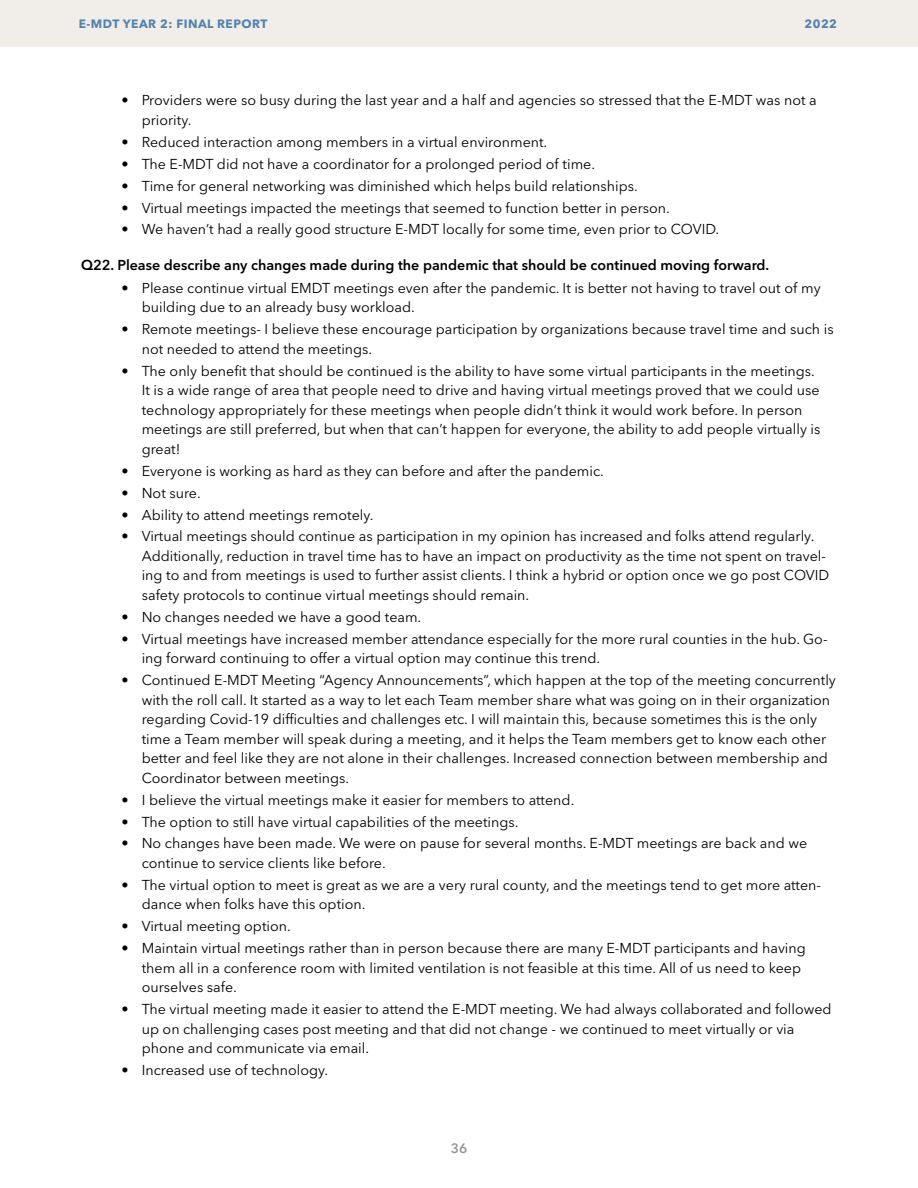
<style>
.page{position:relative;width:918px;height:1188px;background:#fff}
.page>*{position:absolute;margin:0;border:0;box-sizing:border-box;transform-origin:0 0}
.t1{font:14.25px/19.5px "Avenir Next LT Pro";color:#000}
.t2{font:600 14.25px "Avenir Next LT Pro";color:#000}
.t3{font:600 13.5px "Avenir Next LT Pro";color:#939598}
.t4{font:700 12px "Avenir Next LT Pro";letter-spacing:.04em;color:#5283ae}
</style>
<div class="page">
<div style="left:0;top:0;width:918px;height:47px;background:#f1ede8"></div>
<p class="t4" style="left:79px;top:17px;width:190px">E-MDT YEAR 2: FINAL REPORT</p>
<p class="t4" style="left:805px;top:17px;width:34px">2022</p>
<p class="t1" style="left:142px;top:91px;width:677px;text-indent:-20px">• Providers were so busy during the last year and a half and agencies so stressed that the E-MDT was not a priority.</p>
<p class="t1" style="left:122px;top:132px;width:427px">• Reduced interaction among members in a virtual environment.</p>
<p class="t1" style="left:122px;top:154px;width:475px">• The E-MDT did not have a coordinator for a prolonged period of time.</p>
<p class="t1" style="left:122px;top:176px;width:518px">• Time for general networking was diminished which helps build relationships.</p>
<p class="t1" style="left:122px;top:198px;width:550px">• Virtual meetings impacted the meetings that seemed to function better in person.</p>
<p class="t1" style="left:122px;top:220px;width:599px">• We haven’t had a really good structure E-MDT locally for some time, even prior to COVID.</p>
<p class="t2" style="left:81px;top:256px;width:690px">Q22. Please describe any changes made during the pandemic that should be continued moving forward.</p>
<p class="t1" style="left:142px;top:278px;width:680px;text-indent:-20px">• Please continue virtual EMDT meetings even after the pandemic. It is better not having to travel out of my building due to an already busy workload.</p>
<p class="t1" style="left:142px;top:320px;width:693px;text-indent:-20px">• Remote meetings- I believe these encourage participation by organizations because travel time and such is not needed to attend the meetings.</p>
<p class="t1" style="left:142px;top:361px;width:680px;text-indent:-20px">• The only benefit that should be continued is the ability to have some virtual participants in the meetings.<br>It is a wide range of area that people need to drive and having virtual meetings proved that we could use technology appropriately for these meetings when people didn’t think it would work before. In person meetings are still preferred, but when that can’t happen for everyone, the ability to add people virtually is great!</p>
<p class="t1" style="left:122px;top:461px;width:484px">• Everyone is working as hard as they can before and after the pandemic.</p>
<p class="t1" style="left:122px;top:483px;width:81px">• Not sure.</p>
<p class="t1" style="left:122px;top:505px;width:254px">• Ability to attend meetings remotely.</p>
<p class="t1" style="left:142px;top:527px;width:689px;text-indent:-20px">• Virtual meetings should continue as participation in my opinion has increased and folks attend regularly.<br>Additionally, reduction in travel time has to have an impact on productivity as the time not spent on travel&shy;ing to and from meetings is used to further assist clients. I think a hybrid or option once we go post COVID safety protocols to continue virtual meetings should remain.</p>
<p class="t1" style="left:122px;top:607px;width:301px">• No changes needed we have a good team.</p>
<p class="t1" style="left:142px;top:629px;width:687px;text-indent:-20px">• Virtual meetings have increased member attendance especially for the more rural counties in the hub. Go&shy;ing forward continuing to offer a virtual option may continue this trend.</p>
<p class="t1" style="left:142px;top:671px;width:696px;text-indent:-20px">• Continued E-MDT Meeting “Agency Announcements”, which happen at the top of the meeting concurrently with the roll call. It started as a way to let each Team member share what was going on in their organization regarding Covid-19 difficulties and challenges etc. I will maintain this, because sometimes this is the only time a Team member will speak during a meeting, and it helps the Team members get to know each other better and feel like they are not alone in their challenges. Increased connection between membership and Coordinator between meetings.</p>
<p class="t1" style="left:122px;top:790px;width:454px">• I believe the virtual meetings make it easier for members to attend.</p>
<p class="t1" style="left:122px;top:812px;width:399px">• The option to still have virtual capabilities of the meetings.</p>
<p class="t1" style="left:142px;top:834px;width:667px;text-indent:-20px">• No changes have been made. We were on pause for several months. E-MDT meetings are back and we continue to service clients like before.</p>
<p class="t1" style="left:142px;top:875px;width:681px;text-indent:-20px">• The virtual option to meet is great as we are a very rural county, and the meetings tend to get more atten&shy;dance when folks have this option.</p>
<p class="t1" style="left:122px;top:917px;width:171px">• Virtual meeting option.</p>
<p class="t1" style="left:142px;top:939px;width:666px;text-indent:-20px">• Maintain virtual meetings rather than in person because there are many E-MDT participants and having them all in a conference room with limited ventilation is not feasible at this time. All of us need to keep ourselves safe.</p>
<p class="t1" style="left:142px;top:999px;width:691px;text-indent:-20px">• The virtual meeting made it easier to attend the E-MDT meeting. We had always collaborated and followed up on challenging cases post meeting and that did not change - we continued to meet virtually or via phone and communicate via email.</p>
<p class="t1" style="left:122px;top:1060px;width:208px">• Increased use of technology.</p>
<p class="t3" style="left:451px;top:1140px;width:18px">36</p>
</div>
